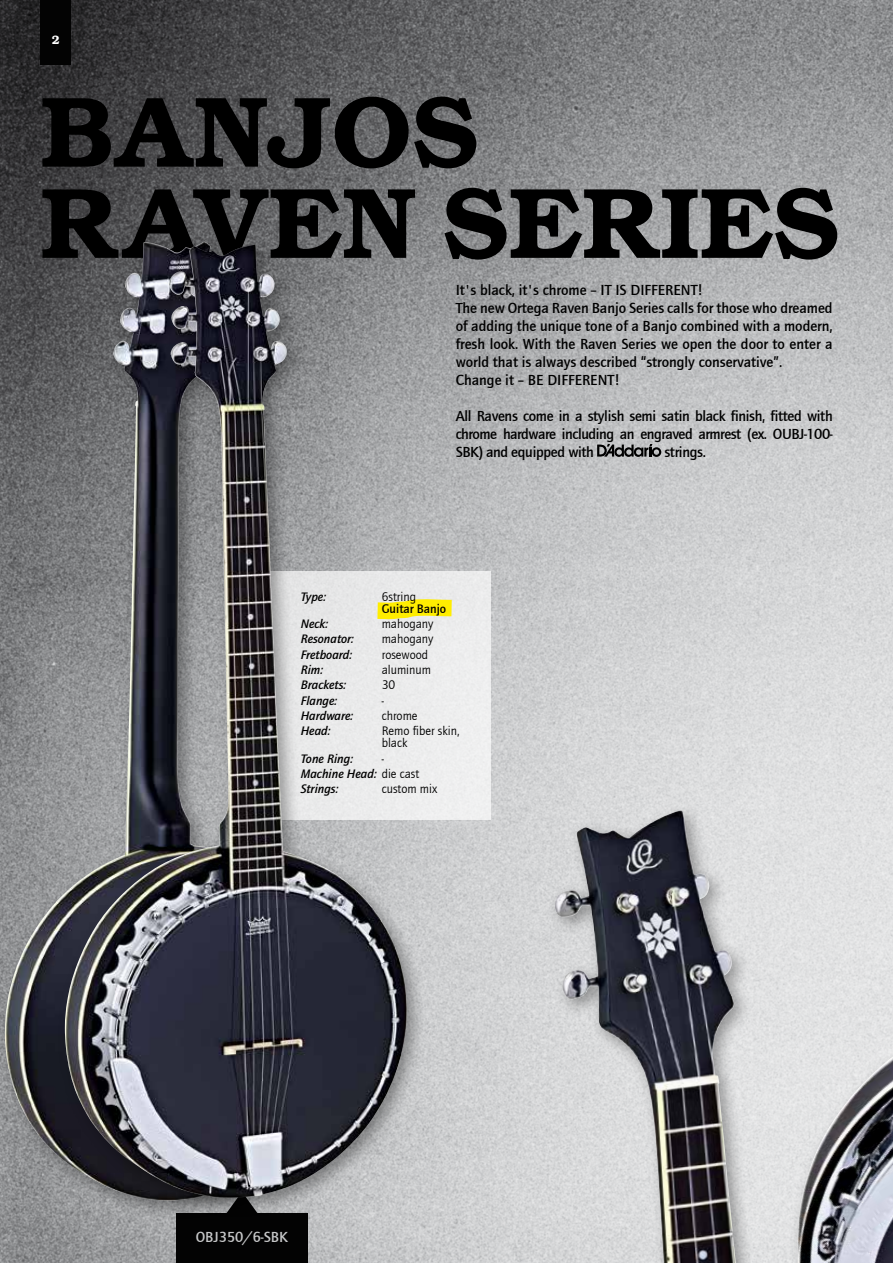
<style>
.page{position:relative;width:893px;height:1263px;background:#fff}
.page>*{position:absolute;margin:0;border:0;box-sizing:border-box;transform-origin:0 0}
.t1{font:600 102.6px/91.2px "Bookman EF";color:#000}
.t2{font:700 15px/18px "Quay";color:#000}
.t3{font:700 15px "Quay";color:#c6c7c8}
.t4{font:700 15px "Quay";letter-spacing:-.02em;color:#000}
.t5{font:italic 500 12.75px/15.3px "Quay Sans EF";color:#000}
.t6{font:12.75px/12px "Quay";color:#000}
.t7{font:700 12.75px "Quay";color:#000}
.t8{font:600 12px "Bookman";color:#fff}
.s1{font-family:"Quay";font-weight:400;font-style:normal}
</style>
<div class="page">
<img style="left:0;top:0;width:893px;height:1263px">
<div style="left:176px;top:1213px;width:131px;height:50px;background:#030303"></div>
<div style="left:247px;top:571px;width:244px;height:249px;background:#eee"></div>
<svg style="left:426px;top:593px;width:26px;height:24px"></svg>
<div style="left:0;top:235px;width:363px;height:986px;background:#000;opacity:.35"></div>
<img style="left:5px;top:242px;width:52px;height:958px">
<div style="left:57px;top:237px;width:369px;height:980px;background:#000;opacity:.35"></div>
<img style="left:65px;top:244px;width:342px;height:954px">
<svg style="left:597px;top:444px;width:64px;height:13px"></svg>
<div style="left:504px;top:803px;width:389px;height:460px;background:#000;opacity:.35"></div>
<img style="left:554px;top:810px;width:182px;height:453px">
<div style="left:789px;top:509px;width:104px;height:754px;background:#dedfe0"></div>
<img style="left:798px;top:1056px;width:95px;height:207px">
<div style="left:40px;top:0;width:31px;height:64px;background:#030303"></div>
<p class="t8" style="left:52px;top:32px;width:9px">2</p>
<h1 class="t1" style="left:40px;top:88px;width:800px">BANJOS<br>RAVEN SERIES</h1>
<p class="t2" style="left:456px;top:281px;width:378px">It's black, it's chrome – IT IS DIFFERENT!<br>The new Ortega Raven Banjo Series calls for those who dreamed of adding the unique tone of a Banjo combined with a modern, fresh look. With the Raven Series we open the door to enter a world that is always described “strongly conservative”.<br>Change it – BE DIFFERENT!</p>
<p class="t2" style="left:456px;top:407px;width:379px;text-align:justify">All Ravens come in a stylish semi satin black finish, fitted with chrome hardware including an engraved armrest (ex. OUBJ-100- SBK) and equipped with</p>
<p class="t4" style="left:664px;top:443px;width:43px">strings.</p>
<p class="t5" style="left:301px;top:589px;width:27px">Type:</p>
<p class="t6" style="left:382px;top:591px;width:36px">6string</p>
<p class="t7" style="left:382px;top:601px;width:66px">Guitar Banjo</p>
<p class="t5" style="left:301px;top:616px;width:29px">Neck:</p>
<p class="t6" style="left:382px;top:618px;width:53px">mahogany</p>
<p class="t5" style="left:301px;top:632px;width:55px">Resonator:</p>
<p class="t6" style="left:382px;top:633px;width:53px">mahogany</p>
<p class="t5" style="left:301px;top:647px;width:53px">Fretboard:</p>
<p class="t6" style="left:382px;top:649px;width:48px">rosewood</p>
<p class="t5" style="left:301px;top:662px;width:24px">Rim:</p>
<p class="t6" style="left:382px;top:664px;width:51px">aluminum</p>
<p class="t5" style="left:301px;top:678px;width:47px">Brackets:</p>
<p class="t6" style="left:382px;top:679px;width:15px">30</p>
<p class="t5" style="left:301px;top:693px;width:38px">Flange:</p>
<p class="t6" style="left:382px;top:694px;width:4px">-</p>
<p class="t5" style="left:301px;top:708px;width:54px">Hardware:</p>
<p class="t6" style="left:382px;top:710px;width:37px">chrome</p>
<p class="t5" style="left:301px;top:723px;width:31px">Head:</p>
<p class="t6" style="left:382px;top:725px;width:79px">Remo fiber skin, black</p>
<p class="t5" style="left:301px;top:751px;width:54px">Tone Ring:</p>
<p class="t6" style="left:382px;top:752px;width:4px">-</p>
<p class="t5" style="left:301px;top:766px;width:120px">Machine Head: <span class="s1">die cast<br></span>Strings:</p>
<p class="t6" style="left:382px;top:783px;width:57px">custom mix</p>
<p class="t3" style="left:196px;top:1228px;width:94px">OBJ350/6-SBK</p>
</div>
